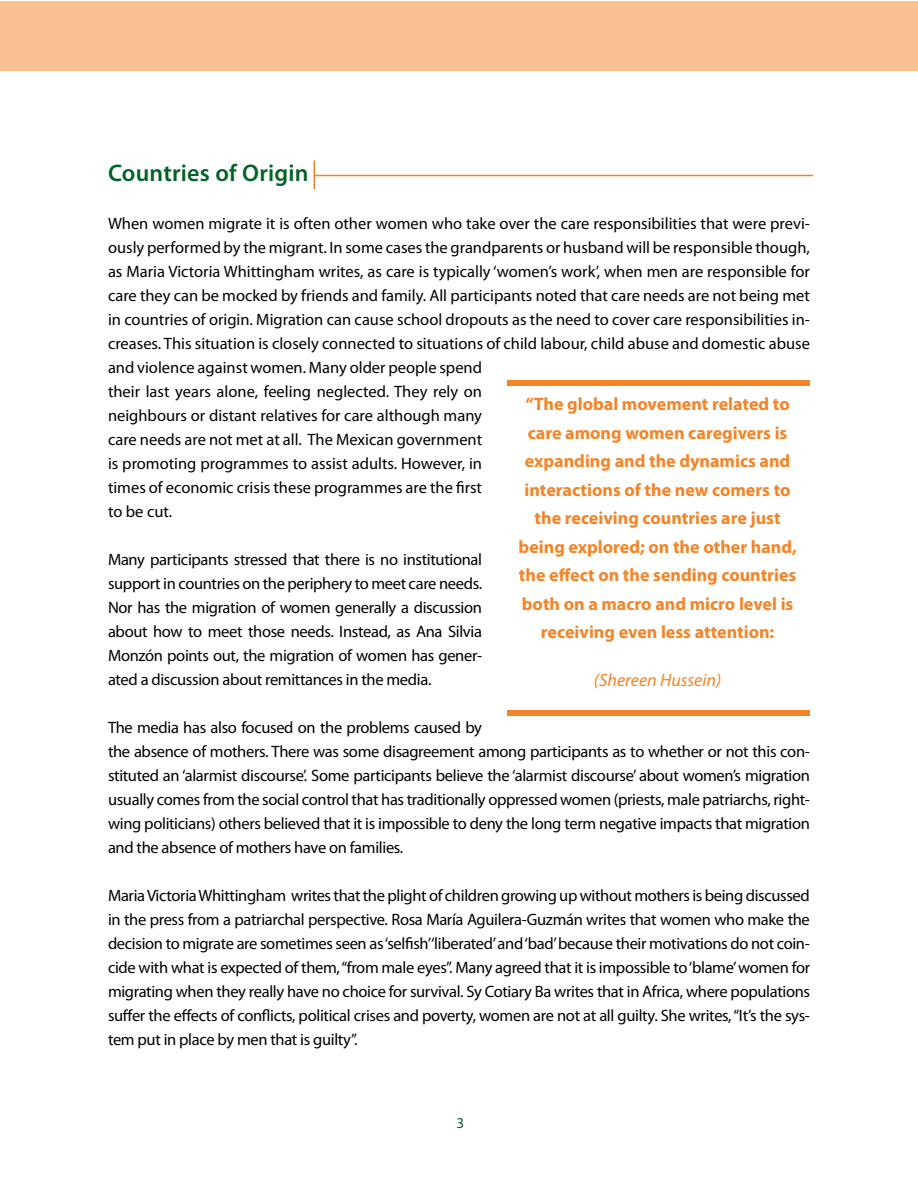
<style>
.page{position:relative;width:918px;height:1188px;background:#fff}
.page>*{position:absolute;margin:0;border:0;box-sizing:border-box;transform-origin:0 0}
.t1{font:600 24px "Myriad Pro";letter-spacing:.01em;color:#006325}
.t2{font:700 18px/28.5px "Myriad Pro";color:#f58426;text-align:center}
.t3{font:italic 18px "Myriad Pro";color:#f58426}
.t4{font:16.5px/24px "Myriad Pro";letter-spacing:-.005em;color:#000}
.t5{font:15px "Myriad Pro";color:#006325}
</style>
<div class="page">
<svg style="left:314px;top:160px;width:1px;height:29px"></svg>
<hr style="left:314px;top:175px;width:499px;height:1px;background:#f58426">
<div style="left:0;top:1px;width:917px;height:70px;background:#fac193"></div>
<div style="left:507px;top:710px;width:302px;height:6px;background:#f58426"></div>
<div style="left:507px;top:380px;width:302px;height:6px;background:#f58426"></div>
<h1 class="t1" style="left:108px;top:158px;width:202px">Countries of Origin</h1>
<p class="t4" style="left:108px;top:211px;width:703px">When women migrate it is often other women who take over the care responsibilities that were previ&shy;ously performed by the migrant. In some cases the grandparents or husband will be responsible though, as Maria Victoria Whittingham writes, as care is typically ‘women’s work’, when men are responsible for care they can be mocked by friends and family. All participants noted that care needs are not being met in countries of origin. Migration can cause school dropouts as the need to cover care responsibilities in&shy;creases. This situation is closely connected to situations of child labour, child abuse and domestic abuse and violence against women. Many older people spend<br>their last years alone, feeling neglected. They rely on<br>neighbours or distant relatives for care although many<br>care needs are not met at all. The Mexican government<br>is promoting programmes to assist adults. However, in<br>times of economic crisis these programmes are the first<br>to be cut.</p>
<p class="t4" style="left:108px;top:547px;width:376px;text-align:justify">Many participants stressed that there is no institutional support in countries on the periphery to meet care needs.<br>Nor has the migration of women generally a discussion about how to meet those needs. Instead, as Ana Silvia Monzón points out, the migration of women has gener&shy;ated a discussion about remittances in the media.</p>
<p class="t4" style="left:108px;top:715px;width:703px">The media has also focused on the problems caused by<br>the absence of mothers. There was some disagreement among participants as to whether or not this con&shy;stituted an ‘alarmist discourse’. Some participants believe the ‘alarmist discourse’ about women’s migration usually comes from the social control that has traditionally oppressed women (priests, male patriarchs, right&shy;wing politicians) others believed that it is impossible to deny the long term negative impacts that migration and the absence of mothers have on families.</p>
<p class="t4" style="left:108px;top:883px;width:704px;text-align:justify">Maria Victoria Whittingham writes that the plight of children growing up without mothers is being discussed in the press from a patriarchal perspective. Rosa María Aguilera-Guzmán writes that women who make the decision to migrate are sometimes seen as ‘selfish’‘liberated’ and ‘bad’ because their motivations do not coin&shy;cide with what is expected of them, “from male eyes”. Many agreed that it is impossible to ‘blame’ women for migrating when they really have no choice for survival. Sy Cotiary Ba writes that in Africa, where populations suffer the effects of conflicts, political crises and poverty, women are not at all guilty. She writes, “It’s the sys&shy;tem put in place by men that is guilty”.</p>
<p class="t2" style="left:519px;top:389px;width:280px">“The global movement related to care among women caregivers is expanding and the dynamics and interactions of the new comers to the receiving countries are just being explored; on the other hand, the effect on the sending countries both on a macro and micro level is receiving even less attention:</p>
<p class="t3" style="left:594px;top:669px;width:129px">(Shereen Hussein)</p>
<p class="t5" style="left:457px;top:1114px;width:9px">3</p>
</div>
